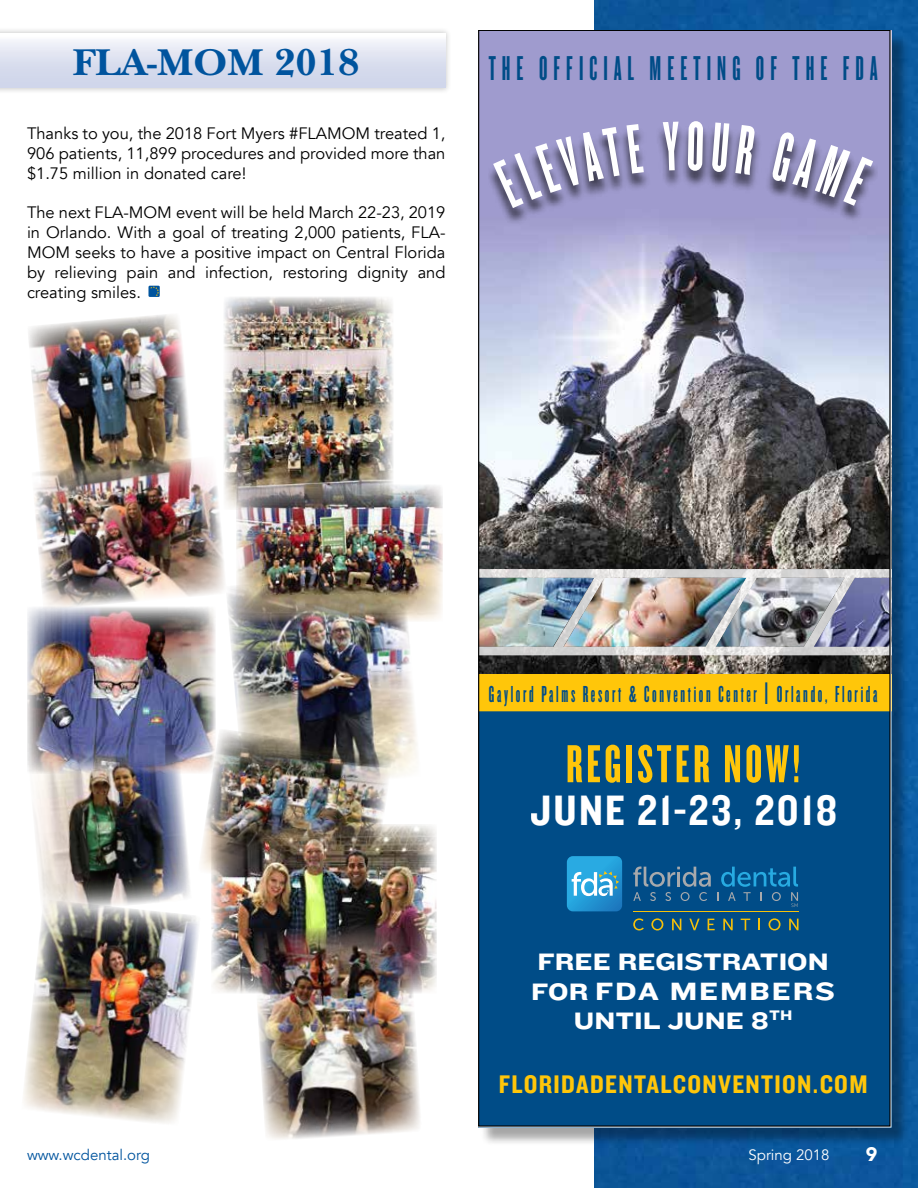
<style>
.page{position:relative;width:918px;height:1188px;background:#fff}
.page>*{position:absolute;margin:0;border:0;box-sizing:border-box;transform-origin:0 0}
.t1{font:55.65px "Knockout 67 Full Bantamwt";letter-spacing:.07em;color:#ffc60a}
.t2{font:44.1px "Knockout 50 Welterweight";letter-spacing:.05em;color:#fff}
.t3{font:700 39px "New Baskerville";color:#00549e;scale:1.05 1}
.t4{font:35.85px "Knockout 66 Full Flyweight";letter-spacing:.17em;color:#004c87}
.t5{font:33.45px "Knockout 53 Heviweight";color:#ffc60a}
.t6{font:26.4px "Knockout 50 Welterweight";letter-spacing:.05em;color:#ffc60a}
.t7{font:25.95px "Knockout 53 Heviweight";letter-spacing:.07em;color:#fff}
.t8{font:24.6px "Knockout 53 Heviweight";color:#fff}
.t9{font:24.15px "Knockout 66 Full Flyweight";letter-spacing:.11em;color:#004c87}
.t10{font:900 19.5px "Avenir";color:#fff}
.t11{font:16.5px/19.8px "Avenir";color:#000;text-align:justify}
.t12{font:15px "Avenir";color:#00549e}
.t13{font:15px "Avenir";color:#fff}
.s1{font-family:"Knockout 26 Junior Flywght";font-size:32.4px}
.s2{font-size:24.6px}
</style>
<div class="page">
<img style="left:594px;top:0;width:324px;height:1188px">
<div style="left:0;top:27px;width:452px;height:68px;background:#000;opacity:.2"></div>
<div style="left:0;top:34px;width:446px;height:54px;background:linear-gradient(to bottom,#f7f7fb,#c9d0e8)"></div>
<div style="left:148px;top:286px;width:12px;height:11px;background:#00549e"></div>
<svg style="left:151px;top:286px;width:8px;height:10px"></svg>
<img style="left:28px;top:314px;width:163px;height:142px">
<img style="left:34px;top:456px;width:191px;height:151px">
<img style="left:34px;top:774px;width:156px;height:125px">
<img style="left:27px;top:607px;width:189px;height:167px">
<img style="left:227px;top:587px;width:190px;height:189px">
<img style="left:24px;top:899px;width:175px;height:224px">
<img style="left:224px;top:297px;width:169px;height:213px">
<img style="left:236px;top:485px;width:207px;height:137px">
<img style="left:197px;top:728px;width:197px;height:144px">
<img style="left:211px;top:824px;width:226px;height:169px">
<img style="left:252px;top:922px;width:171px;height:217px">
<div style="left:480px;top:33px;width:430px;height:1113px;background:#000;opacity:.35"></div>
<img style="left:478px;top:30px;width:413px;height:1098px">
<svg style="left:493px;top:124px;width:151px;height:84px;background:#8884b0"></svg>
<svg style="left:663px;top:122px;width:17px;height:49px"></svg>
<svg style="left:688px;top:121px;width:15px;height:50px"></svg>
<svg style="left:712px;top:123px;width:17px;height:49px"></svg>
<svg style="left:735px;top:125px;width:21px;height:50px"></svg>
<svg style="left:771px;top:131px;width:102px;height:75px;background:#7f7ca5"></svg>
<h3 class="t3" style="left:73px;top:40px;width:274px">FLA-MOM 2018</h3>
<p class="t11" style="left:27px;top:124px;width:420px">Thanks to you, the 2018 Fort Myers #FLAMOM treated 1, 906 patients, 11,899 procedures and provided more than $1.75 million in donated care!</p>
<p class="t11" style="left:27px;top:203px;width:420px">The next FLA-MOM event will be held March 22-23, 2019 in Orlando. With a goal of treating 2,000 patients, FLA-MOM seeks to have a positive impact on Central Florida by relieving pain and infection, restoring dignity and creating smiles.</p>
<h3 class="t4" style="left:489px;top:48px;width:391px">THE OFFICIAL MEETING OF THE FDA</h3>
<h3 class="t9" style="left:489px;top:680px;width:390px">Gaylord Palms Resort &amp; Convention Center <span class="s1">I</span> Orlando, Florida</h3>
<h1 class="t1" style="left:566px;top:731px;width:236px">REGISTER NOW!</h1>
<h3 class="t5" style="left:530px;top:751px;width:313px">SAVE THE DATE</h3>
<h2 class="t2" style="left:530px;top:781px;width:309px">JUNE 21-23, 2018</h2>
<h3 class="t8" style="left:538px;top:945px;width:293px">FREE REGISTRATION</h3>
<h3 class="t7" style="left:531px;top:973px;width:305px"><span class="s2">FOR</span> FDA MEMBERS</h3>
<h3 class="t8" style="left:574px;top:1003px;width:220px">UNTIL JUNE 8<sup>TH</sup></h3>
<h3 class="t6" style="left:499px;top:1067px;width:370px">FLORIDADENTALCONVENTION.COM</h3>
<p class="t12" style="left:27px;top:1146px;width:125px">www.wcdental.org</p>
<p class="t13" style="left:748px;top:1146px;width:83px">Spring 2018</p>
<p class="t10" style="left:866px;top:1138px;width:13px">9</p>
</div>
